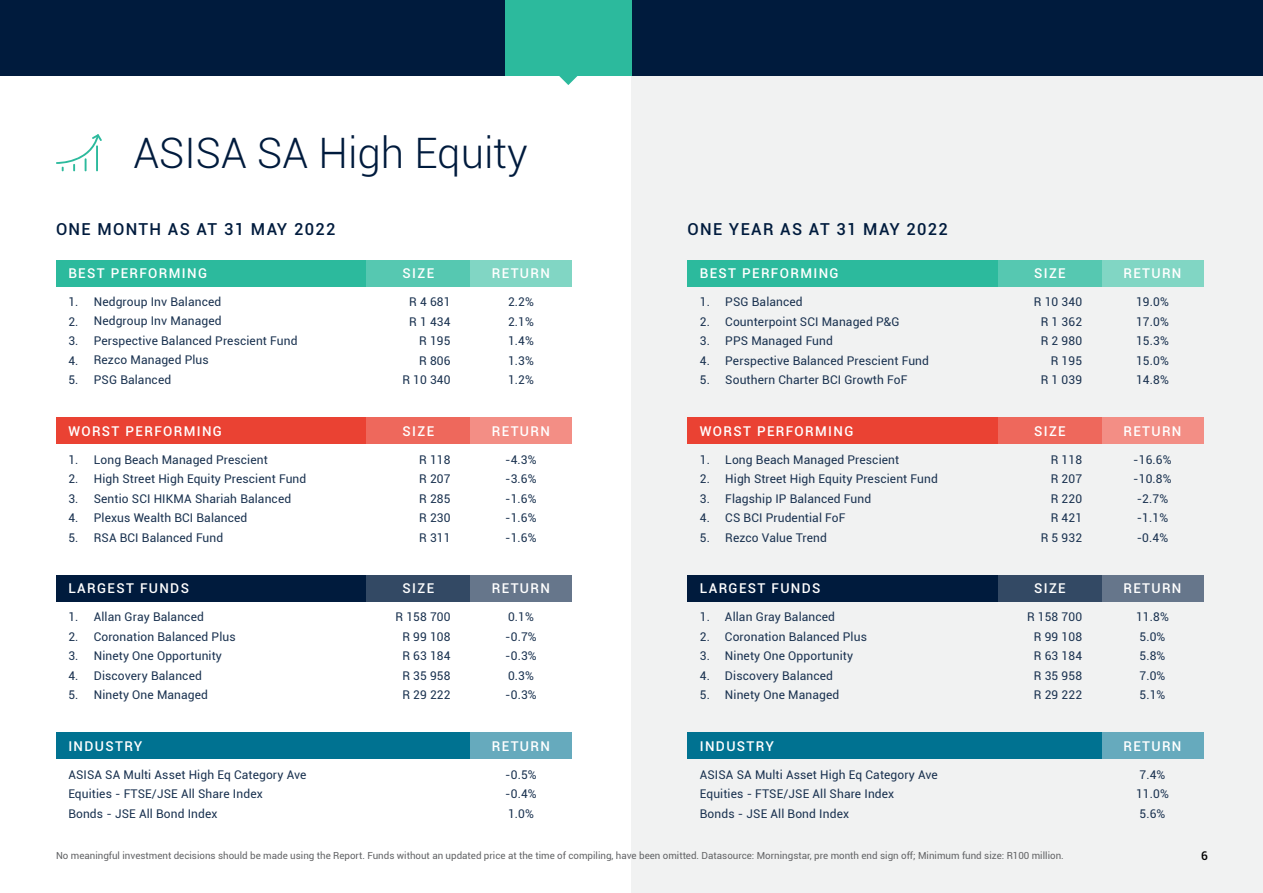
<style>
.page{position:relative;width:1263px;height:893px;background:#fff}
.page>*{position:absolute;margin:0;border:0;box-sizing:border-box;transform-origin:0 0}
.t1{font:300 42px "Roboto";color:#001b3d}
.t2{font:500 16.5px "Roboto";letter-spacing:.08em;color:#001b3d}
.t3{font:500 13.5px "Roboto";letter-spacing:.1em;color:#fff}
.t4{font:12px/19.5px "Roboto";letter-spacing:.01em;color:#1a3250}
.t5{font:500 12px "Roboto";color:#000}
.t6{font:9.75px "Roboto";color:#636466}
</style>
<div class="page">
<div style="left:631px;top:76px;width:632px;height:817px;background:#f1f2f2"></div>
<div style="left:0;top:0;width:1263px;height:76px;background:#001b3d"></div>
<div style="left:505px;top:0;width:126px;height:76px;background:#2cba9d"></div>
<svg style="left:559px;top:76px;width:19px;height:9px"></svg>
<svg style="left:56px;top:134px;width:46px;height:37px"></svg>
<div style="left:56px;top:260px;width:311px;height:27px;background:#2cba9d"></div>
<div style="left:367px;top:260px;width:103px;height:27px;background:#56c8b1"></div>
<div style="left:470px;top:260px;width:102px;height:27px;background:#81d6c4"></div>
<div style="left:56px;top:417px;width:311px;height:27px;background:#ea4233"></div>
<div style="left:367px;top:418px;width:103px;height:26px;background:#ee685c"></div>
<div style="left:470px;top:418px;width:102px;height:26px;background:#f38e85"></div>
<div style="left:56px;top:575px;width:311px;height:27px;background:#001b3d"></div>
<div style="left:367px;top:575px;width:103px;height:27px;background:#334964"></div>
<div style="left:470px;top:575px;width:102px;height:27px;background:#66768b"></div>
<div style="left:56px;top:732px;width:414px;height:27px;background:#007291"></div>
<div style="left:470px;top:733px;width:102px;height:26px;background:#66aabd"></div>
<div style="left:687px;top:260px;width:311px;height:27px;background:#2cba9d"></div>
<div style="left:998px;top:260px;width:104px;height:27px;background:#56c8b1"></div>
<div style="left:1102px;top:260px;width:102px;height:27px;background:#81d6c4"></div>
<div style="left:687px;top:417px;width:311px;height:27px;background:#ea4233"></div>
<div style="left:998px;top:418px;width:104px;height:26px;background:#ee685c"></div>
<div style="left:1102px;top:418px;width:102px;height:26px;background:#f38e85"></div>
<div style="left:687px;top:575px;width:311px;height:27px;background:#001b3d"></div>
<div style="left:998px;top:575px;width:104px;height:27px;background:#334964"></div>
<div style="left:1102px;top:575px;width:102px;height:27px;background:#66768b"></div>
<div style="left:687px;top:732px;width:415px;height:27px;background:#007291"></div>
<div style="left:1102px;top:733px;width:102px;height:26px;background:#66aabd"></div>
<h1 class="t1" style="left:133px;top:124px;width:396px">ASISA SA High Equity</h1>
<h2 class="t2" style="left:56px;top:217px;width:281px">ONE MONTH AS AT 31 MAY 2022</h2>
<h2 class="t2" style="left:687px;top:217px;width:262px">ONE YEAR AS AT 31 MAY 2022</h2>
<p class="t3" style="left:68px;top:264px;width:140px">BEST PERFORMING</p>
<p class="t3" style="left:403px;top:264px;width:33px">SIZE</p>
<p class="t3" style="left:492px;top:264px;width:60px">RETURN</p>
<p class="t4" style="left:68px;top:292px;width:12px;text-align:justify">1.<br>2.<br>3.<br>4.<br>5.</p>
<p class="t4" style="left:94px;top:291px;width:205px">Nedgroup Inv Balanced<br>Nedgroup Inv Managed<br>Perspective Balanced Prescient Fund<br>Rezco Managed Plus<br>PSG Balanced</p>
<p class="t4" style="left:402px;top:292px;width:50px;text-align:right">R 4 681<br>R 1 434<br>R 195<br>R 806<br>R 10 340</p>
<p class="t4" style="left:508px;top:292px;width:27px;text-align:justify">2.2% 2.1% 1.4% 1.3% 1.2%</p>
<p class="t3" style="left:68px;top:422px;width:155px">WORST PERFORMING</p>
<p class="t3" style="left:403px;top:422px;width:33px">SIZE</p>
<p class="t3" style="left:492px;top:422px;width:60px">RETURN</p>
<p class="t4" style="left:68px;top:449px;width:12px;text-align:justify">1.<br>2.<br>3.<br>4.<br>5.</p>
<p class="t4" style="left:94px;top:449px;width:214px">Long Beach Managed Prescient<br>High Street High Equity Prescient Fund<br>Sentio SCI HIKMA Shariah Balanced<br>Plexus Wealth BCI Balanced<br>RSA BCI Balanced Fund</p>
<p class="t4" style="left:419px;top:449px;width:33px;text-align:justify">R 118<br>R 207<br>R 285<br>R 230<br>R 311</p>
<p class="t4" style="left:505px;top:449px;width:33px;text-align:justify">-4.3% -3.6% -1.6% -1.6% -1.6%</p>
<p class="t3" style="left:68px;top:579px;width:122px">LARGEST FUNDS</p>
<p class="t3" style="left:403px;top:579px;width:33px">SIZE</p>
<p class="t3" style="left:492px;top:579px;width:60px">RETURN</p>
<p class="t4" style="left:68px;top:607px;width:12px;text-align:justify">1.<br>2.<br>3.<br>4.<br>5.</p>
<p class="t4" style="left:94px;top:607px;width:143px">Allan Gray Balanced<br>Coronation Balanced Plus<br>Ninety One Opportunity<br>Discovery Balanced<br>Ninety One Managed</p>
<p class="t4" style="left:395px;top:607px;width:57px;text-align:center">R 158 700<br>R 99 108<br>R 63 184<br>R 35 958<br>R 29 222</p>
<p class="t4" style="left:505px;top:607px;width:33px">0.1% -0.7% -0.3%<br>0.3% -0.3%</p>
<p class="t3" style="left:68px;top:737px;width:76px">INDUSTRY</p>
<p class="t3" style="left:492px;top:737px;width:60px">RETURN</p>
<p class="t4" style="left:68px;top:764px;width:240px">ASISA SA Multi Asset High Eq Category Ave<br>Equities - FTSE/JSE All Share Index<br>Bonds - JSE All Bond Index</p>
<p class="t4" style="left:505px;top:764px;width:33px;text-align:justify">-0.5% -0.4% 1.0%</p>
<p class="t3" style="left:700px;top:264px;width:140px">BEST PERFORMING</p>
<p class="t3" style="left:1034px;top:264px;width:33px">SIZE</p>
<p class="t3" style="left:1123px;top:264px;width:60px">RETURN</p>
<p class="t4" style="left:700px;top:292px;width:12px;text-align:justify">1.<br>2.<br>3.<br>4.<br>5.</p>
<p class="t4" style="left:725px;top:292px;width:205px">PSG Balanced<br>Counterpoint SCI Managed P&amp;G<br>PPS Managed Fund<br>Perspective Balanced Prescient Fund<br>Southern Charter BCI Growth FoF</p>
<p class="t4" style="left:1034px;top:292px;width:50px;text-align:right">R 10 340<br>R 1 362<br>R 2 980<br>R 195<br>R 1 039</p>
<p class="t4" style="left:1136px;top:292px;width:34px;text-align:justify">19.0% 17.0% 15.3% 15.0% 14.8%</p>
<p class="t3" style="left:700px;top:422px;width:155px">WORST PERFORMING</p>
<p class="t3" style="left:1034px;top:422px;width:33px">SIZE</p>
<p class="t3" style="left:1123px;top:422px;width:60px">RETURN</p>
<p class="t4" style="left:700px;top:449px;width:12px;text-align:justify">1.<br>2.<br>3.<br>4.<br>5.</p>
<p class="t4" style="left:725px;top:449px;width:214px">Long Beach Managed Prescient<br>High Street High Equity Prescient Fund<br>Flagship IP Balanced Fund<br>CS BCI Prudential FoF<br>Rezco Value Trend</p>
<p class="t4" style="left:1041px;top:449px;width:43px;text-align:right">R 118<br>R 207<br>R 220<br>R 421<br>R 5 932</p>
<p class="t4" style="left:1133px;top:449px;width:40px">-16.6% -10.8% -2.7% -1.1% -0.4%</p>
<p class="t3" style="left:700px;top:579px;width:122px">LARGEST FUNDS</p>
<p class="t3" style="left:1034px;top:579px;width:33px">SIZE</p>
<p class="t3" style="left:1123px;top:579px;width:60px">RETURN</p>
<p class="t4" style="left:700px;top:607px;width:12px;text-align:justify">1.<br>2.<br>3.<br>4.<br>5.</p>
<p class="t4" style="left:725px;top:607px;width:143px">Allan Gray Balanced<br>Coronation Balanced Plus<br>Ninety One Opportunity<br>Discovery Balanced<br>Ninety One Managed</p>
<p class="t4" style="left:1027px;top:607px;width:57px;text-align:center">R 158 700<br>R 99 108<br>R 63 184<br>R 35 958<br>R 29 222</p>
<p class="t4" style="left:1136px;top:607px;width:34px">11.8%<br>5.0%<br>5.8%<br>7.0%<br>5.1%</p>
<p class="t3" style="left:700px;top:737px;width:76px">INDUSTRY</p>
<p class="t3" style="left:1123px;top:737px;width:60px">RETURN</p>
<p class="t4" style="left:700px;top:764px;width:240px">ASISA SA Multi Asset High Eq Category Ave<br>Equities - FTSE/JSE All Share Index<br>Bonds - JSE All Bond Index</p>
<p class="t4" style="left:1136px;top:764px;width:34px">7.4%<br>11.0%<br>5.6%</p>
<p class="t6" style="left:56px;top:849px;width:1009px">No meaningful investment decisions should be made using the Report. Funds without an updated price at the time of compiling, have been omitted. Datasource: Morningstar, pre month end sign off; Minimum fund size: R100 million.</p>
<p class="t5" style="left:1201px;top:847px;width:8px">6</p>
</div>
